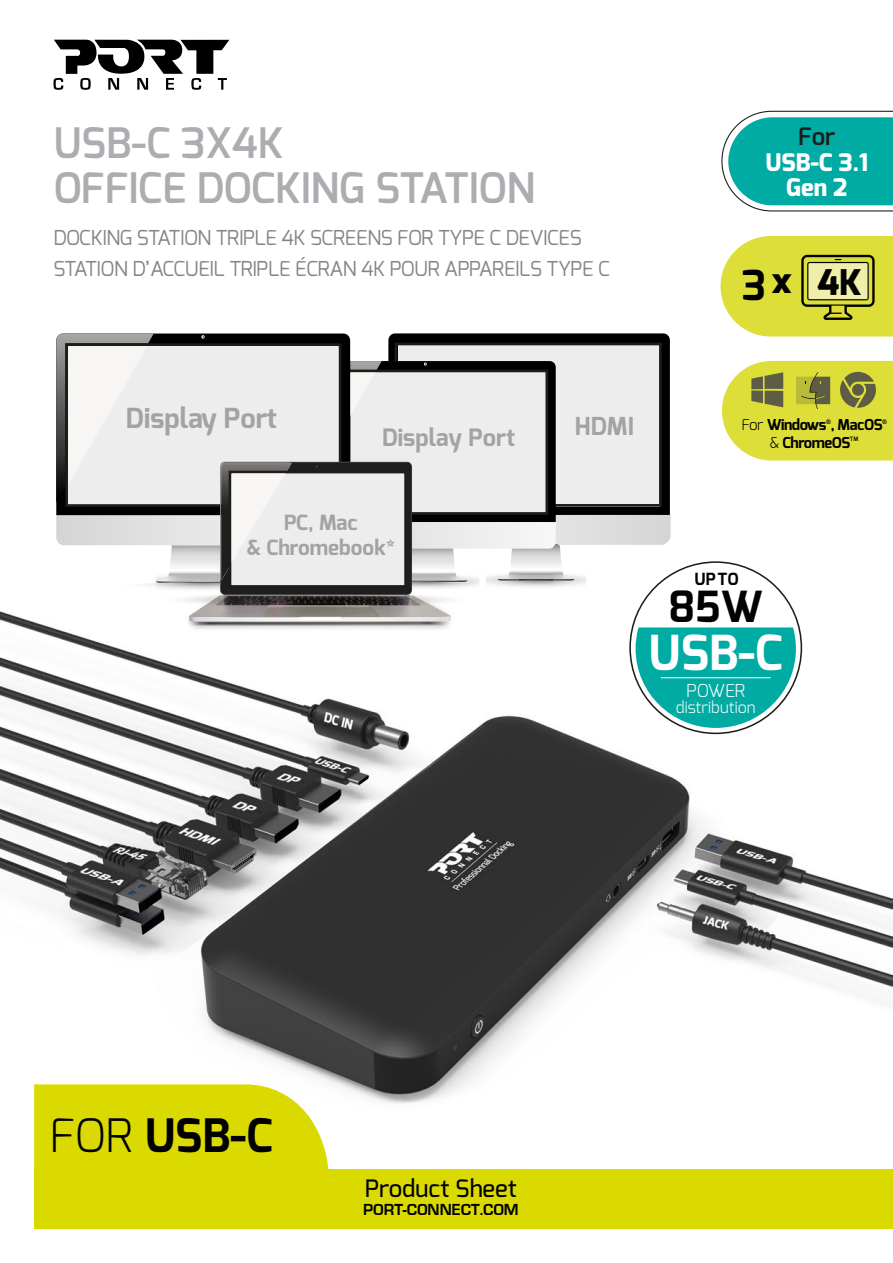
<style>
.page{position:relative;width:893px;height:1263px;background:#fff}
.page>*{position:absolute;margin:0;border:0;box-sizing:border-box;transform-origin:0 0}
.t1{font:700 48.15px "Exo";color:#fff}
.t2{font:700 46.05px "Exo";color:#000}
.t3{font:700 42.9px "Exo";color:#020203}
.t4{font:600 42px/45px "Exo";color:#aeacb1}
.t5{font:700 41.4px "Exo";color:#000}
.t6{font:800 35.4px "Exo";color:#020203}
.t7{font:700 27.6px "Exo";color:#a3a3a1}
.t8{font:700 24.75px "Exo";color:#a3a3a1}
.t9{font:800 24.15px/24.2px "Exo";color:#fff;text-align:center}
.t10{font:600 24.15px "Exo";color:#1e1e1c}
.t11{font:500 24px "Exo";color:#000}
.t12{font:700 23.85px "Exo";color:#a3a3a1}
.t13{font:700 21px/25.2px "Exo";color:#a3a3a1;text-align:center}
.t14{font:20.55px/30.6px "Exo";letter-spacing:-.02em;color:#878483}
.t15{font:300 17.85px "Exo";letter-spacing:-.015em;color:#fff}
.t16{font:700 16.8px "Exo";color:#020203}
.t17{font:700 16.5px "Eurostile";color:#000}
.t18{font:300 16.05px "Exo";color:#fff}
.t19{font:700 15px "Exo";letter-spacing:-.03em;color:#000}
.t20{font:600 6px "Exo";color:#010202}
.s1{font-weight:300}
</style>
<div class="page">
<img style="left:0;top:39px;width:893px;height:1131px">
<div style="left:34px;top:1170px;width:859px;height:59px;background:#dada00"></div>
<svg style="left:34px;top:1084px;width:295px;height:86px;background:#dcdc11"></svg>
<svg style="left:721px;top:110px;width:172px;height:102px"></svg>
<svg style="left:720px;top:236px;width:173px;height:100px;background:#d5d64f"></svg>
<svg style="left:53px;top:40px;width:176px;height:50px"></svg>
<img style="left:553px;top:585px;width:33px;height:4px">
<img style="left:486px;top:585px;width:67px;height:4px">
<img style="left:156px;top:619px;width:323px;height:46px">
<img style="left:156px;top:590px;width:323px;height:29px">
<img style="left:412px;top:585px;width:67px;height:5px">
<img style="left:85px;top:585px;width:135px;height:7px">
<img style="left:220px;top:585px;width:192px;height:10px">
<svg style="left:229px;top:585px;width:178px;height:3px"></svg>
<svg style="left:56px;top:333px;width:615px;height:252px;background:#cccbcb"></svg>
<svg style="left:722px;top:361px;width:171px;height:100px;background:#cece45"></svg>
<div style="left:630px;top:562px;width:171px;height:171px;background:#fff;border-radius:50%"></div>
<svg style="left:636px;top:627px;width:160px;height:101px;background:#2ab6b0"></svg>
<hr style="left:661px;top:677px;width:110px;height:1px;background:#fff">
<h3 class="t4" style="left:53px;top:120px;width:483px">USB-C 3X4K<br>OFFICE DOCKING STATION</h3>
<p class="t14" style="left:53px;top:222px;width:558px">DOCKING STATION TRIPLE 4K SCREENS FOR TYPE C DEVICES<br>STATION D’ACCUEIL TRIPLE ÉCRAN 4K POUR APPAREILS TYPE C</p>
<p class="t10" style="left:798px;top:121px;width:39px">For</p>
<p class="t9" style="left:765px;top:151px;width:104px">USB-C 3.1<br>Gen 2</p>
<h3 class="t5" style="left:742px;top:258px;width:26px">3</h3>
<h3 class="t6" style="left:771px;top:259px;width:92px">x 4K</h3>
<h3 class="t7" style="left:126px;top:400px;width:153px">Display Port</h3>
<p class="t12" style="left:382px;top:422px;width:135px">Display Port</p>
<p class="t13" style="left:247px;top:510px;width:150px">PC, Mac<br>&amp; Chromebook*</p>
<p class="t8" style="left:575px;top:410px;width:60px">HDMI</p>
<p class="t19" style="left:741px;top:415px;width:142px"><span class="s1">For</span> Windows , MacOS</p>
<p class="t20" style="left:826px;top:418px;width:6px">®</p>
<p class="t20" style="left:882px;top:418px;width:6px">®</p>
<p class="t19" style="left:770px;top:433px;width:82px"><span class="s1">&amp;</span> ChromeOS</p>
<p class="t20" style="left:850px;top:435px;width:10px">TM</p>
<p class="t16" style="left:695px;top:568px;width:45px">UP TO</p>
<h3 class="t3" style="left:668px;top:579px;width:96px">85W</h3>
<h1 class="t1" style="left:649px;top:621px;width:136px">USB-C</h1>
<p class="t15" style="left:686px;top:679px;width:60px">POWER</p>
<p class="t18" style="left:676px;top:697px;width:81px">distribution</p>
<h2 class="t2" style="left:49px;top:1106px;width:225px"><span class="s1">FOR</span> USB-C</h2>
<p class="t11" style="left:365px;top:1173px;width:153px">Product Sheet</p>
<p class="t17" style="left:363px;top:1203px;width:157px">PORT-CONNECT.COM</p>
</div>
